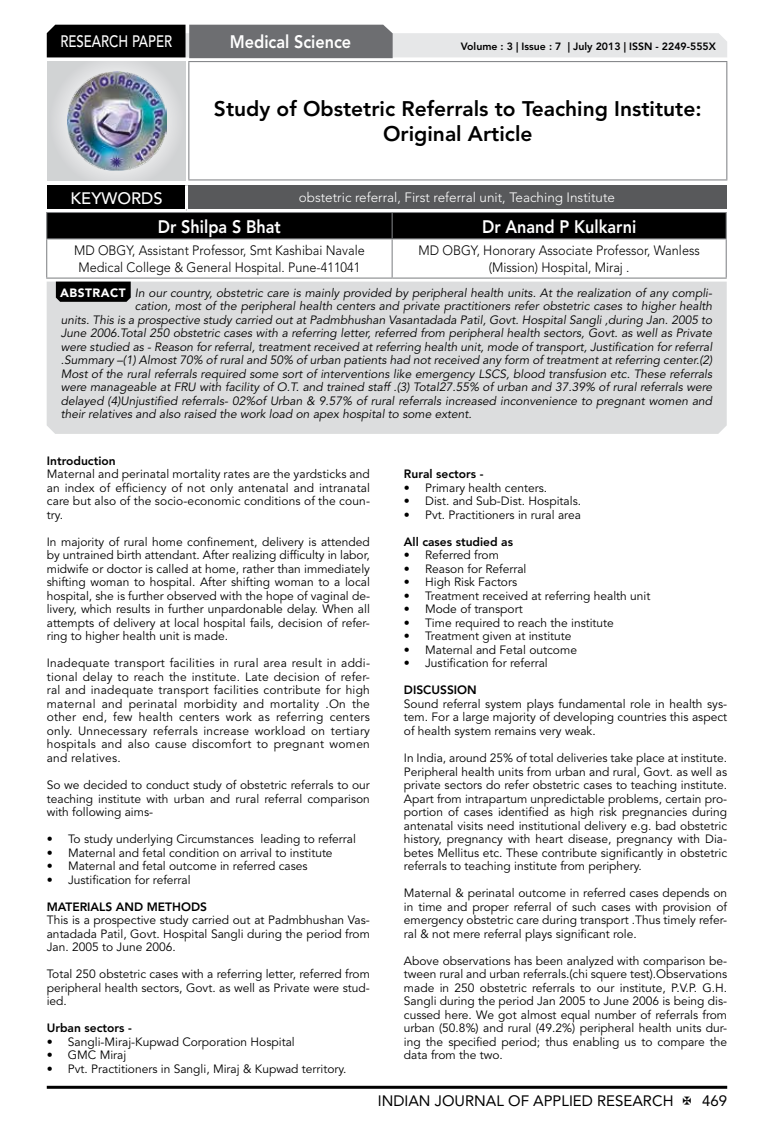
<style>
.page{position:relative;width:774px;height:1136px;background:#fff}
.page>*{position:absolute;margin:0;border:0;box-sizing:border-box;transform-origin:0 0}
.t1{font:800 21px/25.2px "Avenir LT Std";color:#000;text-align:center}
.t2{font:800 18px "Avenir LT Std";color:#fff;scale:.9 1}
.t3{font:500 16.5px "Avenir LT Std";color:#fff;scale:.8 1}
.t4{font:500 16.5px "Avenir LT Std";color:#fff}
.t5{font:15px "Avenir LT Std";color:#000}
.t6{font:300 13.5px/16.2px "Avenir LT Std";color:#000;text-align:center;scale:.94 1}
.t7{font:300 13.5px "Avenir LT Std";color:#fff}
.t8{font:12px/13.5px "Avenir LT Std";color:#000;text-align:justify}
.t9{font:italic 12px "Avenir LT Std";color:#000}
.t10{font:800 12px "Avenir LT Std";color:#000}
.t11{font:800 10.5px "Avenir LT Std";color:#000}
.s1{font-weight:900;font-style:normal;color:#fff}
</style>
<div class="page">
<hr style="left:47px;top:1085px;width:680px;height:3px;background:#000">
<div style="left:48px;top:62px;width:137px;height:118px;background:linear-gradient(to right,#d9dadb,#d9dadb)"></div>
<img style="left:68px;top:71px;width:99px;height:100px">
<svg style="left:47px;top:25px;width:680px;height:33px;background:#979899"></svg>
<hr style="left:188px;top:61px;width:539px;height:1px;background:#808285">
<hr style="left:188px;top:62px;width:1px;height:117px;background:#808285">
<hr style="left:726px;top:62px;width:1px;height:117px;background:#808285">
<hr style="left:188px;top:179px;width:539px;height:1px;background:#808285">
<div style="left:46px;top:212px;width:681px;height:26px;background:#000"></div>
<hr style="left:46px;top:238px;width:346px;height:1px;background:#808285">
<hr style="left:46px;top:239px;width:1px;height:38px;background:#808285">
<hr style="left:392px;top:238px;width:335px;height:1px;background:#808285">
<hr style="left:392px;top:239px;width:1px;height:38px;background:#808285">
<hr style="left:726px;top:239px;width:1px;height:38px;background:#808285">
<hr style="left:46px;top:277px;width:346px;height:1px;background:#808285">
<hr style="left:392px;top:277px;width:335px;height:1px;background:#808285">
<div style="left:47px;top:185px;width:139px;height:25px;background:#000"></div>
<div style="left:186px;top:185px;width:541px;height:25px;background:#58595b"></div>
<hr style="left:185px;top:185px;width:3px;height:24px;background:#fff">
<hr style="left:47px;top:209px;width:139px;height:3px;background:#fff">
<hr style="left:186px;top:209px;width:541px;height:3px;background:#fff">
<div style="left:47px;top:281px;width:680px;height:153px;background:#dcddde"></div>
<svg style="left:56px;top:281px;width:75px;height:21px;background:#0b0b0b"></svg>
<h3 class="t3" style="left:60px;top:32px;width:139px">RESEARCH PAPER</h3>
<h2 class="t2" style="left:230px;top:31px;width:136px">Medical Science</h2>
<p class="t11" style="left:461px;top:41px;width:257px">Volume : 3 | Issue : 7 | July 2013 | ISSN - 2249-555X</p>
<h1 class="t1" style="left:214px;top:96px;width:489px">Study of Obstetric Referrals to Teaching Institute:<br>Original Article</h1>
<h3 class="t4" style="left:71px;top:189px;width:94px">KEYWORDS</h3>
<p class="t7" style="left:299px;top:189px;width:318px">obstetric referral, First referral unit, Teaching Institute</p>
<h2 class="t2" style="left:158px;top:215px;width:138px">Dr Shilpa S Bhat</h2>
<h2 class="t2" style="left:482px;top:215px;width:173px">Dr Anand P Kulkarni</h2>
<p class="t6" style="left:74px;top:243px;width:311px">MD OBGY, Assistant Professor, Smt Kashibai Navale<br>Medical College &amp; General Hospital. Pune-411041</p>
<p class="t6" style="left:418px;top:243px;width:301px">MD OBGY, Honorary Associate Professor, Wanless (Mission) Hospital, Miraj .</p>
<p class="t9" style="left:60px;top:285px;width:653px"><span class="s1">ABSTRACT</span> In our country, obstetric care is mainly provided by peripheral health units. At the realization of any compli-</p>
<p class="t9" style="left:135px;top:299px;width:579px">cation, most of the peripheral health centers and private practitioners refer obstetric cases to higher health</p>
<p class="t9" style="left:61px;top:312px;width:653px">units. This is a prospective study carried out at Padmbhushan Vasantadada Patil, Govt. Hospital Sangli ,during Jan. 2005 to</p>
<p class="t9" style="left:61px;top:326px;width:653px">June 2006.Total 250 obstetric cases with a referring letter, referred from peripheral health sectors, Govt. as well as Private</p>
<p class="t9" style="left:61px;top:339px;width:653px">were studied as - Reason for referral, treatment received at referring health unit, mode of transport, Justification for referral</p>
<p class="t9" style="left:61px;top:353px;width:653px">.Summary –(1) Almost 70% of rural and 50% of urban patients had not received any form of treatment at referring center.(2)</p>
<p class="t9" style="left:61px;top:366px;width:653px">Most of the rural referrals required some sort of interventions like emergency LSCS, blood transfusion etc. These referrals</p>
<p class="t9" style="left:61px;top:380px;width:653px">were manageable at FRU with facility of O.T. and trained staff .(3) Total27.55% of urban and 37.39% of rural referrals were</p>
<p class="t9" style="left:61px;top:393px;width:653px">delayed (4)Unjustified referrals- 02%of Urban &amp; 9.57% of rural referrals increased inconvenience to pregnant women and</p>
<p class="t9" style="left:61px;top:407px;width:413px">their relatives and also raised the work load on apex hospital to some extent.</p>
<p class="t10" style="left:47px;top:453px;width:70px">Introduction</p>
<p class="t8" style="left:47px;top:467px;width:325px">Maternal and perinatal mortality rates are the yardsticks and an index of efficiency of not only antenatal and intranatal care but also of the socio-economic conditions of the coun&shy;try.</p>
<p class="t8" style="left:47px;top:535px;width:325px">In majority of rural home confinement, delivery is attended by untrained birth attendant. After realizing difficulty in labor, midwife or doctor is called at home, rather than immediately shifting woman to hospital. After shifting woman to a local hospital, she is further observed with the hope of vaginal de&shy;livery, which results in further unpardonable delay. When all attempts of delivery at local hospital fails, decision of refer&shy;ring to higher health unit is made.</p>
<p class="t8" style="left:47px;top:656px;width:325px">Inadequate transport facilities in rural area result in addi&shy;tional delay to reach the institute. Late decision of refer&shy;ral and inadequate transport facilities contribute for high maternal and perinatal morbidity and mortality .On the other end, few health centers work as referring centers only. Unnecessary referrals increase workload on tertiary hospitals and also cause discomfort to pregnant women and relatives.</p>
<p class="t8" style="left:47px;top:778px;width:325px">So we decided to conduct study of obstetric referrals to our teaching institute with urban and rural referral comparison with following aims-</p>
<p class="t8" style="left:47px;top:832px;width:311px">• To study underlying Circumstances leading to referral</p>
<p class="t8" style="left:47px;top:845px;width:287px">• Maternal and fetal condition on arrival to institute</p>
<p class="t8" style="left:47px;top:859px;width:262px">• Maternal and fetal outcome in referred cases</p>
<p class="t8" style="left:47px;top:872px;width:145px">• Justification for referral</p>
<p class="t10" style="left:47px;top:899px;width:162px">MATERIALS AND METHODS</p>
<p class="t8" style="left:47px;top:913px;width:325px">This is a prospective study carried out at Padmbhushan Vas&shy;antadada Patil, Govt. Hospital Sangli during the period from Jan. 2005 to June 2006.</p>
<p class="t8" style="left:47px;top:967px;width:325px">Total 250 obstetric cases with a referring letter, referred from peripheral health sectors, Govt. as well as Private were stud&shy;ied.</p>
<p class="t10" style="left:47px;top:1020px;width:87px">Urban sectors -</p>
<p class="t8" style="left:47px;top:1034px;width:250px">• Sangli-Miraj-Kupwad Corporation Hospital</p>
<p class="t8" style="left:47px;top:1048px;width:81px">• GMC Miraj</p>
<p class="t8" style="left:47px;top:1061px;width:301px">• Pvt. Practitioners in Sangli, Miraj &amp; Kupwad territory.</p>
<p class="t10" style="left:404px;top:467px;width:81px">Rural sectors -</p>
<p class="t8" style="left:404px;top:481px;width:145px">• Primary health centers.</p>
<p class="t8" style="left:404px;top:494px;width:179px">• Dist. and Sub-Dist. Hospitals.</p>
<p class="t8" style="left:404px;top:508px;width:178px">• Pvt. Practitioners in rural area</p>
<p class="t10" style="left:404px;top:534px;width:111px">All cases studied as</p>
<p class="t8" style="left:404px;top:548px;width:97px">• Referred from</p>
<p class="t8" style="left:404px;top:562px;width:124px">• Reason for Referral</p>
<p class="t8" style="left:404px;top:575px;width:115px">• High Risk Factors</p>
<p class="t8" style="left:404px;top:589px;width:248px">• Treatment received at referring health unit</p>
<p class="t8" style="left:404px;top:602px;width:120px">• Mode of transport</p>
<p class="t8" style="left:404px;top:616px;width:212px">• Time required to reach the institute</p>
<p class="t8" style="left:404px;top:629px;width:169px">• Treatment given at institute</p>
<p class="t8" style="left:404px;top:643px;width:175px">• Maternal and Fetal outcome</p>
<p class="t8" style="left:404px;top:656px;width:145px">• Justification for referral</p>
<p class="t10" style="left:404px;top:683px;width:74px">DISCUSSION</p>
<p class="t8" style="left:404px;top:697px;width:325px">Sound referral system plays fundamental role in health sys&shy;tem. For a large majority of developing countries this aspect of health system remains very weak.</p>
<p class="t8" style="left:404px;top:751px;width:325px">In India, around 25% of total deliveries take place at institute.<br>Peripheral health units from urban and rural, Govt. as well as private sectors do refer obstetric cases to teaching institute.<br>Apart from intrapartum unpredictable problems, certain pro&shy;portion of cases identified as high risk pregnancies during antenatal visits need institutional delivery e.g. bad obstetric history, pregnancy with heart disease, pregnancy with Dia&shy;betes Mellitus etc. These contribute significantly in obstetric referrals to teaching institute from periphery.</p>
<p class="t8" style="left:404px;top:886px;width:325px">Maternal &amp; perinatal outcome in referred cases depends on in time and proper referral of such cases with provision of emergency obstetric care during transport .Thus timely refer&shy;ral &amp; not mere referral plays significant role.</p>
<p class="t8" style="left:404px;top:953px;width:325px">Above observations has been analyzed with comparison be&shy;tween rural and urban referrals.(chi squere test).Observations made in 250 obstetric referrals to our institute, P.V.P. G.H.<br>Sangli during the period Jan 2005 to June 2006 is being dis&shy;cussed here. We got almost equal number of referrals from urban (50.8%) and rural (49.2%) peripheral health units dur&shy;ing the specified period; thus enabling us to compare the data from the two.</p>
<p class="t5" style="left:378px;top:1091px;width:297px">INDIAN JOURNAL OF APPLIED RESEARCH</p>
<p class="t5" style="left:702px;top:1091px;width:27px">469</p>
</div>
